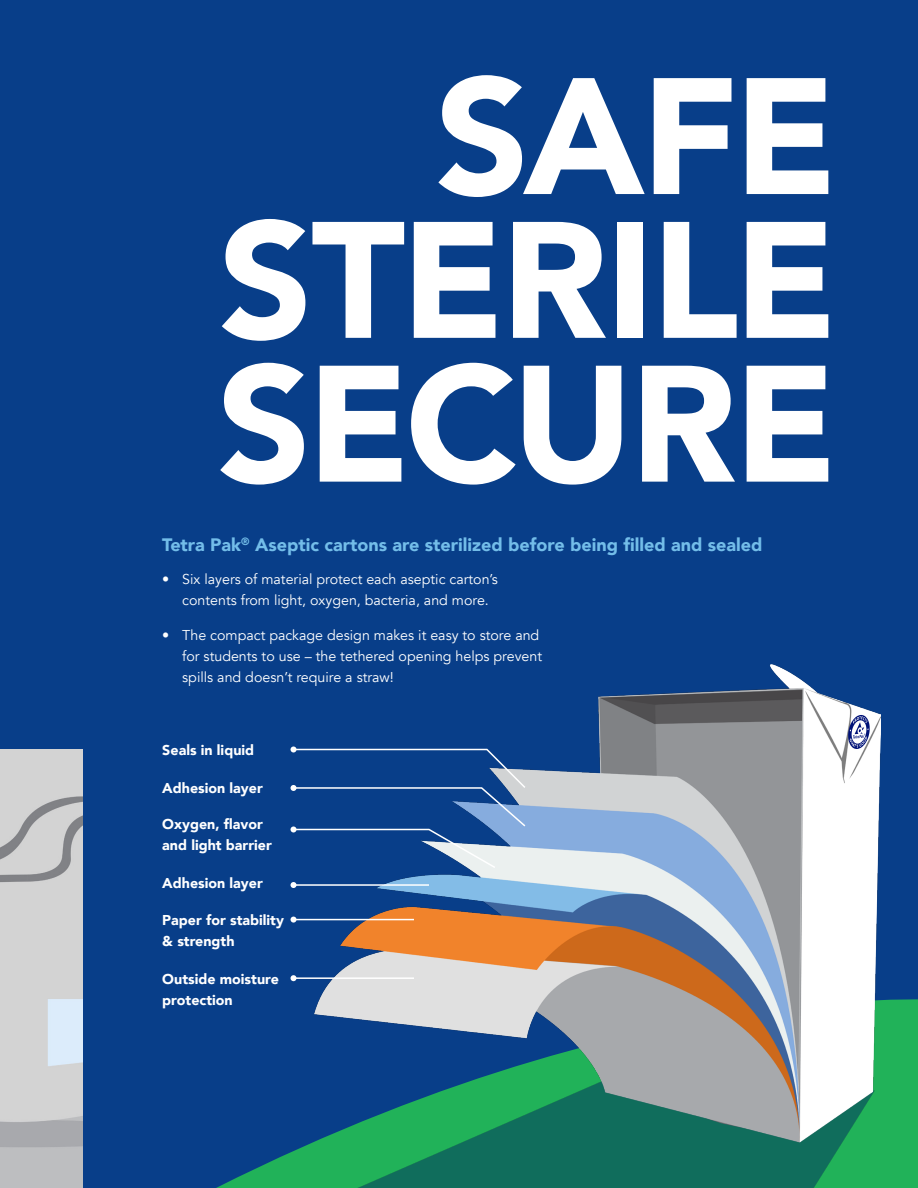
<style>
.page{position:relative;width:918px;height:1188px;background:#083e89}
.page>*{position:absolute;margin:0;border:0;box-sizing:border-box;transform-origin:0 0}
.Heading_1{font:900 163.8px/143.9px "Avenir";letter-spacing:-.025em;color:#fff;text-align:justify}
.Callout_-_Headline_2{font:900 18px "Avenir";color:#73bde9}
.t1{font:14.25px/21px "Avenir";color:#fff}
.Paragraph_-_basic{font:900 14.25px/21px "Avenir";color:#fff}
</style>
<div class="page">
<svg style="left:216px;top:977px;width:702px;height:211px"></svg>
<img style="left:314px;top:665px;width:566px;height:523px">
<img style="left:0;top:750px;width:82px;height:438px">
<svg style="left:291px;top:747px;width:236px;height:122px"></svg>
<hr style="left:294px;top:884px;width:135px;height:2px;background:#fff">
<svg style="left:291px;top:882px;width:6px;height:6px"></svg>
<hr style="left:294px;top:919px;width:120px;height:1px;background:#fff">
<svg style="left:291px;top:917px;width:6px;height:6px"></svg>
<hr style="left:294px;top:977px;width:120px;height:2px;background:#fff">
<svg style="left:291px;top:975px;width:6px;height:6px"></svg>
<svg style="left:848px;top:715px;width:22px;height:34px"></svg>
<p class="Heading_1" style="left:217px;top:61px;width:621px;text-indent:218px">SAFE STERILE SECURE</p>
<p class="Callout_-_Headline_2" style="left:162px;top:529px;width:602px">Tetra Pak<sup>®</sup> Aseptic cartons are sterilized before being filled and sealed</p>
<p class="t1" style="left:182px;top:569px;width:317px;text-indent:-20px">• Six layers of material protect each aseptic carton’s contents from light, oxygen, bacteria, and more.</p>
<p class="t1" style="left:182px;top:624px;width:361px;text-indent:-20px">• The compact package design makes it easy to store and for students to use – the tethered opening helps prevent spills and doesn’t require a straw!</p>
<p class="Paragraph_-_basic" style="left:162px;top:739px;width:93px">Seals in liquid</p>
<p class="Paragraph_-_basic" style="left:162px;top:777px;width:102px">Adhesion layer</p>
<p class="Paragraph_-_basic" style="left:162px;top:813px;width:111px">Oxygen, flavor and light barrier</p>
<p class="Paragraph_-_basic" style="left:162px;top:872px;width:102px">Adhesion layer</p>
<p class="Paragraph_-_basic" style="left:162px;top:909px;width:123px">Paper for stability &amp; strength</p>
<p class="Paragraph_-_basic" style="left:162px;top:968px;width:118px">Outside moisture protection</p>
</div>
